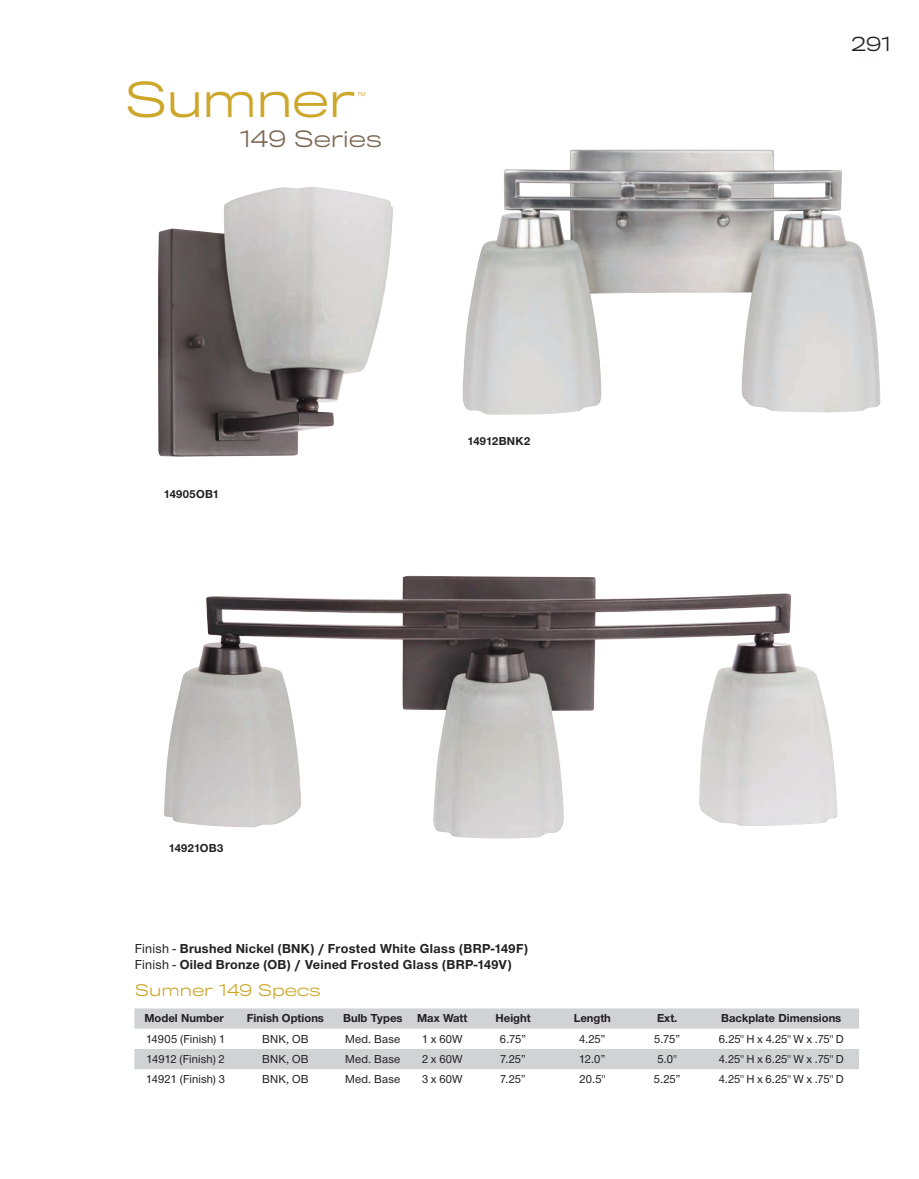
<style>
.page{position:relative;width:919px;height:1179px;background:#fff}
.page>*{position:absolute;margin:0;border:0;box-sizing:border-box;transform-origin:0 0}
.t1{font:300 45px "Titling Gothic FB Wide";letter-spacing:-.02em;color:#cca729}
.t2{font:300 21px "Titling Gothic FB Wide";letter-spacing:-.01em;color:#7c6954}
.t3{font:300 18px "Titling Gothic FB Wide";color:#231f20}
.t4{font:300 15px "Titling Gothic FB Wide";color:#cca729}
.t5{font:13.5px/16.2px "Helvetica Neue H75";letter-spacing:.02em;color:#231f20}
.t6{font:12px "Helvetica Neue H55";letter-spacing:.01em;color:#231f20}
.t7{font:12px "Helvetica Neue H75";color:#231f20}
.t8{font:12px "Helvetica Neue H75";letter-spacing:.02em;color:#231f20}
.t9{font:10.5px "Helvetica Neue H55";color:#cca729}
.s1{font-family:"Helvetica Neue H55"}
</style>
<div class="page">
<svg style="left:134px;top:1008px;width:725px;height:61px;fill:#d1d2d4"></svg>
<img style="left:158px;top:187px;width:235px;height:270px">
<img style="left:462px;top:149px;width:418px;height:266px">
<img style="left:164px;top:576px;width:673px;height:263px">
<h1 class="t1" style="left:125px;top:72px;width:232px">Sumner</h1>
<p class="t9" style="left:357px;top:88px;width:10px">™</p>
<h2 class="t2" style="left:239px;top:126px;width:144px">149 Series</h2>
<p class="t8" style="left:164px;top:485px;width:57px">14905OB1</p>
<p class="t8" style="left:467px;top:433px;width:64px">14912BNK2</p>
<h3 class="t3" style="left:851px;top:33px;width:42px">291</h3>
<p class="t8" style="left:169px;top:839px;width:56px">14921OB3</p>
<p class="t5" style="left:135px;top:941px;width:395px"><span class="s1">Finish -</span> Brushed Nickel (BNK) / Frosted White Glass (BRP-149F)<br><span class="s1">Finish -</span> Oiled Bronze (OB) / Veined Frosted Glass (BRP-149V)</p>
<p class="t4" style="left:135px;top:981px;width:188px">Sumner 149 Specs</p>
<p class="t7" style="left:144px;top:1010px;width:81px">Model Number</p>
<p class="t7" style="left:247px;top:1010px;width:79px">Finish Options</p>
<p class="t7" style="left:343px;top:1010px;width:126px">Bulb Types Max Watt</p>
<p class="t7" style="left:496px;top:1010px;width:37px">Height</p>
<p class="t7" style="left:574px;top:1010px;width:39px">Length</p>
<p class="t7" style="left:657px;top:1010px;width:22px">Ext.</p>
<p class="t7" style="left:721px;top:1010px;width:122px">Backplate Dimensions</p>
<p class="t6" style="left:146px;top:1031px;width:81px">14905 (Finish) 1</p>
<p class="t6" style="left:262px;top:1031px;width:48px">BNK, OB</p>
<p class="t6" style="left:345px;top:1031px;width:57px">Med. Base</p>
<p class="t6" style="left:422px;top:1031px;width:42px">1 x 60W</p>
<p class="t6" style="left:500px;top:1031px;width:28px">6.75”</p>
<p class="t6" style="left:579px;top:1031px;width:28px">4.25”</p>
<p class="t6" style="left:654px;top:1031px;width:28px">5.75”</p>
<p class="t6" style="left:719px;top:1031px;width:126px">6.25" H x 4.25" W x .75" D</p>
<p class="t6" style="left:147px;top:1051px;width:80px">14912 (Finish) 2</p>
<p class="t6" style="left:262px;top:1051px;width:48px">BNK, OB</p>
<p class="t6" style="left:345px;top:1051px;width:57px">Med. Base</p>
<p class="t6" style="left:422px;top:1051px;width:42px">2 x 60W</p>
<p class="t6" style="left:500px;top:1051px;width:27px">7.25”</p>
<p class="t6" style="left:579px;top:1051px;width:28px">12.0”</p>
<p class="t6" style="left:657px;top:1051px;width:21px">5.0"</p>
<p class="t6" style="left:719px;top:1051px;width:126px">4.25" H x 6.25" W x .75" D</p>
<p class="t6" style="left:146px;top:1071px;width:80px">14921 (Finish) 3</p>
<p class="t6" style="left:262px;top:1071px;width:48px">BNK, OB</p>
<p class="t6" style="left:345px;top:1071px;width:57px">Med. Base</p>
<p class="t6" style="left:422px;top:1071px;width:42px">3 x 60W</p>
<p class="t6" style="left:500px;top:1071px;width:27px">7.25”</p>
<p class="t6" style="left:580px;top:1071px;width:27px">20.5"</p>
<p class="t6" style="left:654px;top:1071px;width:28px">5.25”</p>
<p class="t6" style="left:719px;top:1071px;width:126px">4.25" H x 6.25" W x .75" D</p>
</div>
